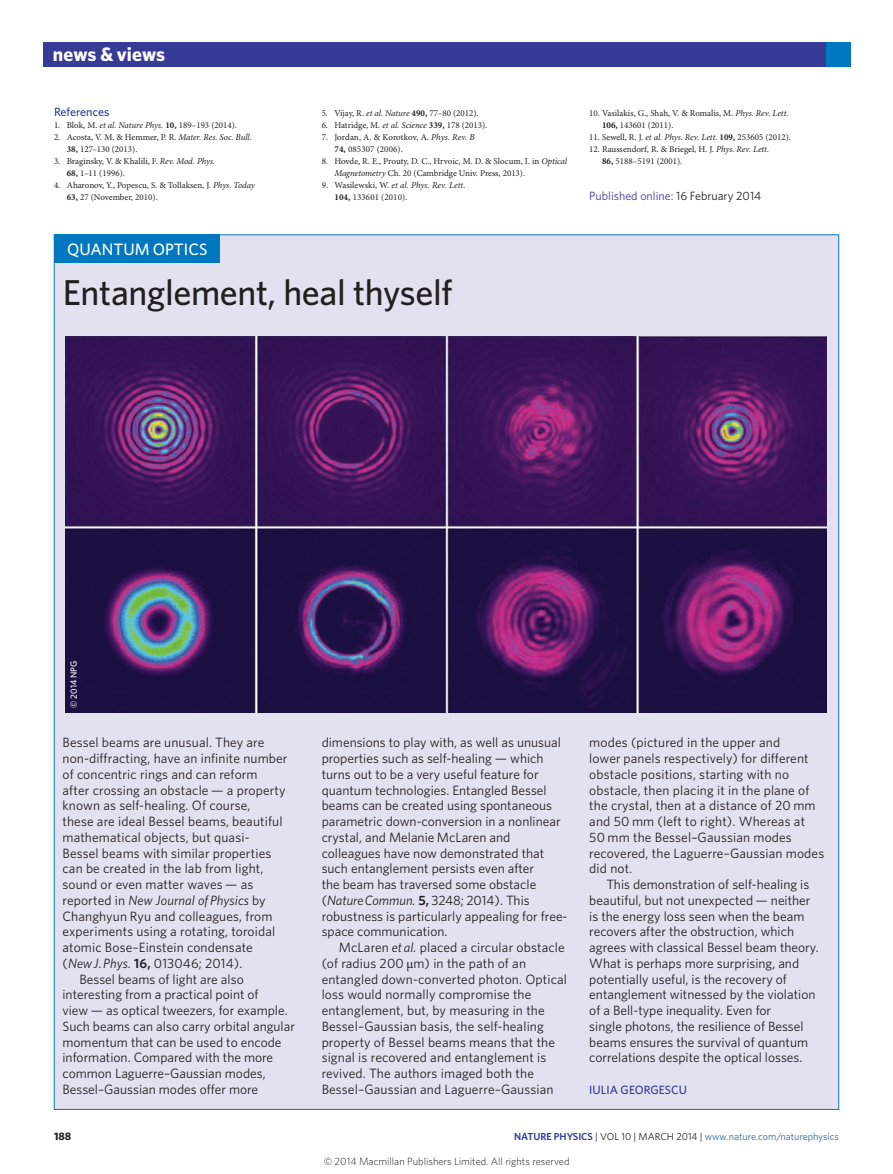
<style>
.page{position:relative;width:893px;height:1174px;background:#fff}
.page>*{position:absolute;margin:0;border:0;box-sizing:border-box;transform-origin:0 0}
.Pic_story_title{font:500 36px "Whitney";letter-spacing:-.01em;color:#231f20}
.t1{font:700 19.5px "Whitney";color:#fff}
.Pic_story_subject{font:500 16.5px "Whitney";color:#fff}
.Pic_story_body_text{font:13.5px/15.8px "Whitney";color:#231f20}
.Pic_story_body_firs{font:13.5px/15.8px "Whitney";letter-spacing:.01em;color:#231f20}
.Published_Corrected{font:12px "Whitney";color:#363b95}
.Pic_story_author{font:500 12px "Whitney";color:#363b95}
.Ref_head{font:500 12px "Whitney";color:#363b95}
.t2{font:700 10.8px "Whitney";color:#231f20}
.t3{font:300 10.5px "Whitney";color:#1d1d1b}
.t4{font:10.2px "Whitney";color:#2f679b}
.References{font:9px/12px "Minion Pro";color:#231f20}
.Picture_credit{font:500 9px "Whitney";color:#fff}
.s1{font-style:italic}
.s2{font-weight:700}
.s3{color:#231f20}
.s4{font-weight:600}
.s5{font-family:"Minion Pro"}
.s6{font-weight:600;color:#363b95}
</style>
<div class="page">
<div style="left:43px;top:43px;width:807px;height:24px;background:#363b95"></div>
<div style="left:826px;top:43px;width:24px;height:24px;background:#0078c0"></div>
<div style="left:54px;top:235px;width:785px;height:874px;background:#e2e1ef"></div>
<div style="left:54px;top:235px;width:166px;height:28px;background:#0078c0"></div>
<img style="left:65px;top:337px;width:761px;height:375px">
<h2 class="t1" style="left:53px;top:41px;width:114px">news &amp; views</h2>
<p class="Ref_head" style="left:54px;top:104px;width:57px">References</p>
<p class="References" style="left:54px;top:119px;width:184px">1. Blok, M. <span class="s1">et al. Nature Phys.</span> <span class="s2">10,</span> 189–193 (2014).</p>
<p class="References" style="left:67px;top:131px;width:187px;text-indent:-13px">2. Acosta, V. M. &amp; Hemmer, P. R. <span class="s1">Mater. Res. Soc. Bull.<br></span><span class="s2">38,</span> 127–130 (2013).</p>
<p class="References" style="left:67px;top:155px;width:150px;text-indent:-13px">3. Braginsky, V. &amp; Khalili, F. <span class="s1">Rev. Mod. Phys.<br></span><span class="s2">68,</span> 1–11 (1996).</p>
<p class="References" style="left:67px;top:179px;width:190px;text-indent:-13px">4. Aharonov, Y., Popescu, S. &amp; Tollaksen, J. <span class="s1">Phys. Today<br></span><span class="s2">63,</span> 27 (November, 2010).</p>
<p class="Pic_story_subject" style="left:67px;top:238px;width:142px">QUANTUM OPTICS</p>
<p class="References" style="left:322px;top:107px;width:158px">5. Vijay, R. <span class="s1">et al. Nature</span> <span class="s2">490,</span> 77–80 (2012).</p>
<p class="References" style="left:322px;top:119px;width:167px">6. Hatridge, M. <span class="s1">et al. Science</span> <span class="s2">339,</span> 178 (2013).</p>
<p class="References" style="left:334px;top:131px;width:142px;text-indent:-13px">7. Jordan, A. &amp; Korotkov, A. <span class="s1">Phys. Rev. B<br></span><span class="s2">74,</span> 085307 (2006).</p>
<p class="References" style="left:334px;top:155px;width:234px;text-indent:-13px">8. Hovde, R. E., Prouty, D. C., Hrvoic, M. D. &amp; Slocum, I. in <span class="s1">Optical<br>Magnetometry</span> Ch. 20 (Cambridge Univ. Press, 2013).</p>
<p class="References" style="left:334px;top:179px;width:133px;text-indent:-13px">9. Wasilewski, W. <span class="s1">et al. Phys. Rev. Lett.<br></span><span class="s2">104,</span> 133601 (2010).</p>
<p class="Pic_story_title" style="left:63px;top:269px;width:391px">Entanglement, heal thyself</p>
<p class="References" style="left:602px;top:107px;width:188px;text-indent:-13px">10. Vasilakis, G., Shah, V. &amp; Romalis, M. <span class="s1">Phys. Rev. Lett.<br></span><span class="s2">106,</span> 143601 (2011).</p>
<p class="References" style="left:589px;top:131px;width:203px">11. Sewell, R. J. <span class="s1">et al. Phys. Rev. Lett.</span> <span class="s2">109,</span> 253605 (2012).</p>
<p class="References" style="left:602px;top:143px;width:169px;text-indent:-13px">12. Raussendorf, R. &amp; Briegel, H. J. <span class="s1">Phys. Rev. Lett.<br></span><span class="s2">86,</span> 5188–5191 (2001).</p>
<p class="Published_Corrected" style="left:589px;top:187px;width:174px">Published online: <span class="s3">16 February 2014</span></p>
<p class="Picture_credit" style="left:68px;top:708px;width:49px;rotate:-90deg">© 2014 NPG</p>
<p class="Pic_story_body_firs" style="left:63px;top:734px;width:227px">Bessel beams are unusual. They are non-diffracting, have an infinite number of concentric rings and can reform after crossing an obstacle — a property known as self-healing. Of course,<br>these are ideal Bessel beams, beautiful mathematical objects, but quasi-Bessel beams with similar properties can be created in the lab from light, sound or even matter waves — as reported in <span class="s1">New Journal of Physics</span> by Changhyun Ryu and colleagues, from experiments using a rotating, toroidal atomic Bose–Einstein condensate<br>(<span class="s1">New J. Phys.</span> <span class="s4">16,</span> 013046; 2014).</p>
<p class="Pic_story_body_text" style="left:63px;top:970px;width:234px;text-indent:17px">Bessel beams of light are also interesting from a practical point of<br>view — as optical tweezers, for example.<br>Such beams can also carry orbital angular momentum that can be used to encode information. Compared with the more common Laguerre–Gaussian modes, Bessel–Gaussian modes offer more</p>
<p class="Pic_story_body_text" style="left:322px;top:734px;width:247px">dimensions to play with, as well as unusual properties such as self-healing — which turns out to be a very useful feature for quantum technologies. Entangled Bessel beams can be created using spontaneous parametric down-conversion in a nonlinear crystal, and Melanie McLaren and colleagues have now demonstrated that such entanglement persists even after<br>the beam has traversed some obstacle (<span class="s1">Nature Commun.</span> <span class="s4">5,</span> 3248; 2014). This robustness is particularly appealing for free&shy;space communication.</p>
<p class="Pic_story_body_text" style="left:322px;top:939px;width:247px;text-indent:17px">McLaren <span class="s1">et al.</span> placed a circular obstacle (of radius 200 <span class="s5">μ</span>m) in the path of an entangled down-converted photon. Optical loss would normally compromise the entanglement, but, by measuring in the Bessel–Gaussian basis, the self-healing property of Bessel beams means that the signal is recovered and entanglement is revived. The authors imaged both the Bessel–Gaussian and Laguerre–Gaussian</p>
<p class="Pic_story_body_text" style="left:589px;top:734px;width:236px">modes (pictured in the upper and<br>lower panels respectively) for different obstacle positions, starting with no obstacle, then placing it in the plane of the crystal, then at a distance of 20 mm and 50 mm (left to right). Whereas at<br>50 mm the Bessel–Gaussian modes recovered, the Laguerre–Gaussian modes did not.</p>
<p class="Pic_story_body_text" style="left:589px;top:876px;width:231px;text-indent:17px">This demonstration of self-healing is beautiful, but not unexpected — neither is the energy loss seen when the beam recovers after the obstruction, which agrees with classical Bessel beam theory.<br>What is perhaps more surprising, and potentially useful, is the recovery of entanglement witnessed by the violation of a Bell-type inequality. Even for<br>single photons, the resilience of Bessel beams ensures the survival of quantum correlations despite the optical losses.</p>
<p class="Pic_story_author" style="left:589px;top:1081px;width:99px">IULIA GEORGESCU</p>
<p class="t2" style="left:54px;top:1129px;width:19px">188</p>
<p class="t4" style="left:514px;top:1129px;width:326px"><span class="s6">NATURE PHYSICS</span> <span class="s3">| VOL 10 | MARCH 2014 |</span> www.nature.com/naturephysics</p>
<p class="t3" style="left:324px;top:1154px;width:247px">© 2014 Macmillan Publishers Limited. All rights reserved</p>
</div>
